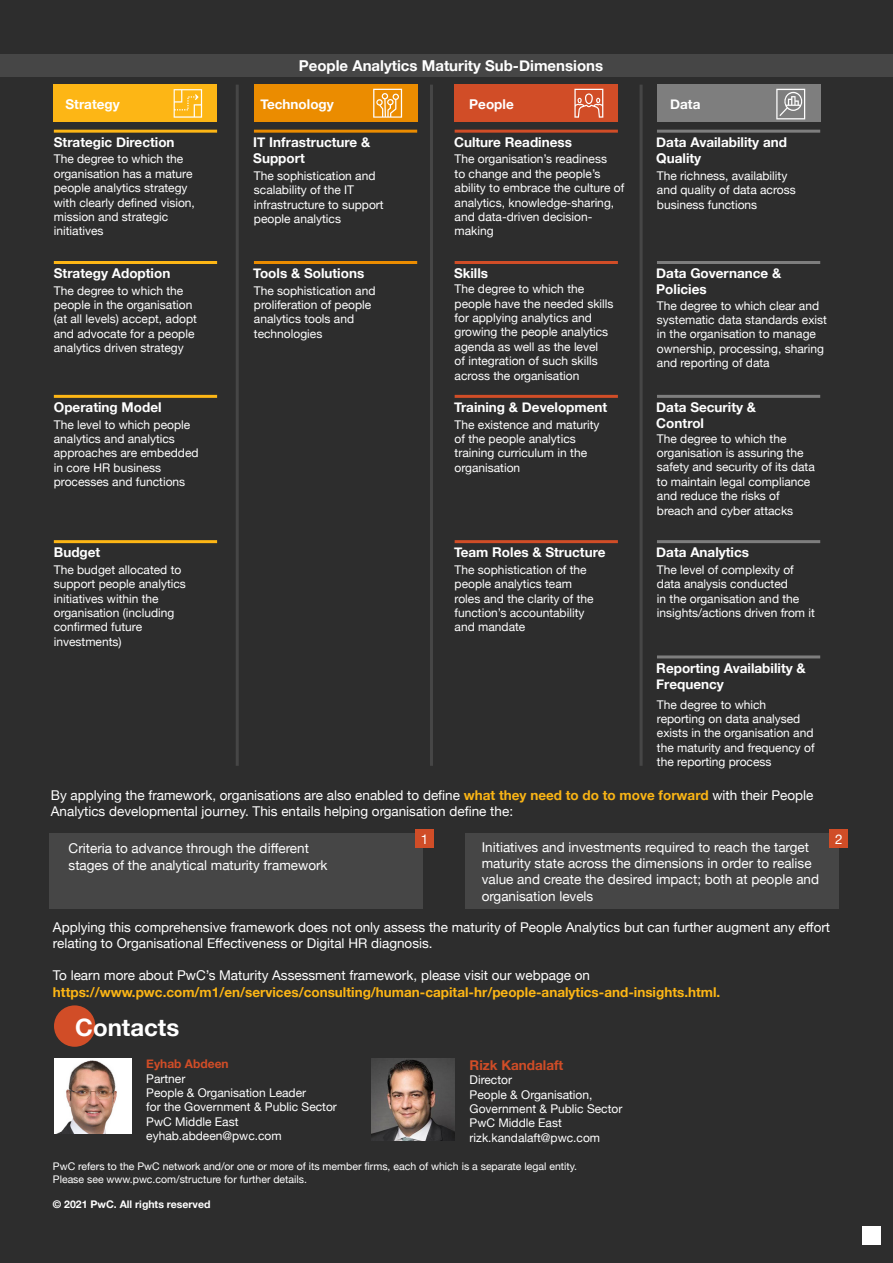
<style>
.page{position:relative;width:893px;height:1263px;background:#2d2d2d}
.page>*{position:absolute;margin:0;border:0;box-sizing:border-box;transform-origin:0 0}
.t1{font:700 24px "Helvetica Neue";color:#fff}
.t2{font:700 15px "Helvetica Neue";color:#fff}
.t3{font:13.5px/16.2px "Helvetica Neue";color:#fff}
.t4{font:700 13.5px/16.2px "Helvetica Neue";color:#fff}
.t5{font:700 13.5px "Helvetica Neue";color:#fdb615}
.t6{font:700 13.5px "Helvetica Neue";color:#d04d27}
.t7{font:12px/14.4px "Helvetica Neue";color:#fff}
.t8{font:700 12px "Helvetica Neue";color:#d04d27}
.t9{font:10.5px "Helvetica Neue";color:#fff}
.t10{font:700 10.5px "Helvetica Neue";color:#fff}
.s1{font-weight:700;color:#fbb515}
</style>
<div class="page">
<div style="left:862px;top:1226px;width:19px;height:18px;background:#fff"></div>
<div style="left:49px;top:833px;width:374px;height:76px;background:#464646"></div>
<div style="left:465px;top:833px;width:374px;height:76px;background:#464646"></div>
<div style="left:829px;top:829px;width:19px;height:19px;background:#d04d27"></div>
<div style="left:415px;top:829px;width:18px;height:19px;background:#d04d27"></div>
<div style="left:54px;top:1005px;width:41px;height:42px;background:#d14d27;border-radius:50%"></div>
<hr style="left:236px;top:85px;width:3px;height:681px;background:#464646">
<hr style="left:430px;top:85px;width:3px;height:681px;background:#464646">
<hr style="left:640px;top:85px;width:3px;height:681px;background:#464646">
<div style="left:254px;top:85px;width:163px;height:37px;background:#eb8c00"></div>
<hr style="left:254px;top:130px;width:163px;height:3px;background:#eb8c00">
<hr style="left:254px;top:261px;width:163px;height:3px;background:#eb8c00">
<div style="left:657px;top:85px;width:163px;height:37px;background:#7e7e7e"></div>
<hr style="left:657px;top:130px;width:163px;height:3px;background:#7e7e7e">
<hr style="left:657px;top:655px;width:163px;height:3px;background:#7e7e7e">
<hr style="left:657px;top:261px;width:163px;height:3px;background:#7e7e7e">
<hr style="left:657px;top:395px;width:163px;height:3px;background:#7e7e7e">
<hr style="left:657px;top:540px;width:163px;height:3px;background:#7e7e7e">
<div style="left:455px;top:85px;width:163px;height:37px;background:#d14d27"></div>
<hr style="left:455px;top:130px;width:163px;height:3px;background:#d14d27">
<hr style="left:455px;top:261px;width:163px;height:3px;background:#d14d27">
<hr style="left:455px;top:395px;width:163px;height:3px;background:#d14d27">
<hr style="left:455px;top:540px;width:163px;height:3px;background:#d14d27">
<div style="left:54px;top:85px;width:163px;height:37px;background:#fdb615"></div>
<hr style="left:54px;top:130px;width:163px;height:3px;background:#fdb615">
<hr style="left:54px;top:261px;width:163px;height:3px;background:#fdb615">
<hr style="left:54px;top:395px;width:163px;height:3px;background:#fdb615">
<hr style="left:54px;top:540px;width:163px;height:3px;background:#fdb615">
<img style="left:54px;top:1058px;width:77px;height:76px">
<img style="left:371px;top:1058px;width:83px;height:82px">
<div style="left:0;top:54px;width:893px;height:23px;background:#464646"></div>
<svg style="left:373px;top:89px;width:29px;height:29px"></svg>
<svg style="left:574px;top:89px;width:29px;height:29px"></svg>
<svg style="left:776px;top:89px;width:29px;height:30px"></svg>
<svg style="left:174px;top:89px;width:28px;height:29px"></svg>
<p class="t2" style="left:299px;top:53px;width:306px">People Analytics Maturity Sub-Dimensions</p>
<p class="t4" style="left:65px;top:96px;width:56px">Strategy</p>
<p class="t4" style="left:54px;top:134px;width:122px">Strategic Direction</p>
<p class="t7" style="left:54px;top:152px;width:143px">The degree to which the organisation has a mature people analytics strategy with clearly defined vision, mission and strategic initiatives</p>
<p class="t4" style="left:260px;top:96px;width:75px">Technology</p>
<p class="t4" style="left:253px;top:134px;width:118px">IT Infrastructure &amp;<br>Support</p>
<p class="t7" style="left:254px;top:169px;width:131px">The sophistication and scalability of the IT infrastructure to support people analytics</p>
<p class="t4" style="left:469px;top:96px;width:46px">People</p>
<p class="t4" style="left:454px;top:134px;width:119px">Culture Readiness</p>
<p class="t7" style="left:455px;top:152px;width:171px">The organisation’s readiness<br>to change and the people’s ability to embrace the culture of analytics, knowledge-sharing, and data-driven decision&shy;making</p>
<p class="t4" style="left:670px;top:96px;width:32px">Data</p>
<p class="t4" style="left:656px;top:134px;width:132px">Data Availability and<br>Quality</p>
<p class="t7" style="left:657px;top:169px;width:140px">The richness, availability and quality of data across business functions</p>
<p class="t4" style="left:54px;top:265px;width:118px">Strategy Adoption</p>
<p class="t7" style="left:54px;top:284px;width:145px">The degree to which the people in the organisation (at all levels) accept, adopt and advocate for a people analytics driven strategy</p>
<p class="t4" style="left:253px;top:265px;width:112px">Tools &amp; Solutions</p>
<p class="t7" style="left:254px;top:284px;width:123px">The sophistication and proliferation of people analytics tools and technologies</p>
<p class="t4" style="left:454px;top:265px;width:36px">Skills</p>
<p class="t7" style="left:455px;top:282px;width:160px">The degree to which the people have the needed skills for applying analytics and growing the people analytics agenda as well as the level<br>of integration of such skills across the organisation</p>
<p class="t4" style="left:656px;top:265px;width:127px">Data Governance &amp;<br>Policies</p>
<p class="t7" style="left:657px;top:299px;width:172px">The degree to which clear and systematic data standards exist in the organisation to manage ownership, processing, sharing and reporting of data</p>
<p class="t4" style="left:54px;top:399px;width:109px">Operating Model</p>
<p class="t7" style="left:54px;top:418px;width:146px">The level to which people analytics and analytics approaches are embedded in core HR business processes and functions</p>
<p class="t4" style="left:454px;top:399px;width:155px">Training &amp; Development</p>
<p class="t7" style="left:455px;top:418px;width:146px">The existence and maturity of the people analytics training curriculum in the organisation</p>
<p class="t4" style="left:656px;top:399px;width:101px">Data Security &amp;<br>Control</p>
<p class="t7" style="left:657px;top:432px;width:159px">The degree to which the organisation is assuring the safety and security of its data to maintain legal compliance and reduce the risks of breach and cyber attacks</p>
<p class="t4" style="left:54px;top:545px;width:48px">Budget</p>
<p class="t4" style="left:454px;top:545px;width:153px">Team Roles &amp; Structure</p>
<p class="t4" style="left:656px;top:545px;width:94px">Data Analytics</p>
<p class="t7" style="left:54px;top:563px;width:134px">The budget allocated to support people analytics initiatives within the organisation (including confirmed future investments)</p>
<p class="t7" style="left:455px;top:563px;width:140px">The sophistication of the people analytics team roles and the clarity of the function’s accountability and mandate</p>
<p class="t7" style="left:657px;top:563px;width:160px">The level of complexity of data analysis conducted<br>in the organisation and the insights/actions driven from it</p>
<p class="t4" style="left:656px;top:660px;width:151px">Reporting Availability &amp;<br>Frequency</p>
<p class="t7" style="left:657px;top:698px;width:159px">The degree to which reporting on data analysed exists in the organisation and the maturity and frequency of the reporting process</p>
<p class="t3" style="left:51px;top:788px;width:764px">By applying the framework, organisations are also enabled to define <span class="s1">what they need to do to move forward</span> with their People<br>Analytics developmental journey. This entails helping organisation define the:</p>
<p class="t3" style="left:69px;top:841px;width:242px">Criteria to advance through the different</p>
<p class="t3" style="left:69px;top:857px;width:261px">stages of the analytical maturity framework</p>
<p class="t3" style="left:421px;top:831px;width:9px">1</p>
<p class="t3" style="left:835px;top:831px;width:9px">2</p>
<p class="t3" style="left:482px;top:840px;width:339px">Initiatives and investments required to reach the target maturity state across the dimensions in order to realise value and create the desired impact; both at people and organisation levels</p>
<p class="t3" style="left:53px;top:919px;width:779px">Applying this comprehensive framework does not only assess the maturity of People Analytics but can further augment any effort relating to Organisational Effectiveness or Digital HR diagnosis.</p>
<p class="t3" style="left:53px;top:968px;width:539px">To learn more about PwC’s Maturity Assessment framework, please visit our webpage on</p>
<p class="t5" style="left:53px;top:981px;width:669px">https://www.pwc.com/m1/en/services/consulting/human-capital-hr/people-analytics-and-insights.html.</p>
<p class="t1" style="left:75px;top:1009px;width:106px">Contacts</p>
<p class="t8" style="left:146px;top:1054px;width:84px">Eyhab Abdeen</p>
<p class="t7" style="left:146px;top:1072px;width:41px">Partner</p>
<p class="t7" style="left:146px;top:1086px;width:161px">People &amp; Organisation Leader</p>
<p class="t7" style="left:146px;top:1101px;width:192px">for the Government &amp; Public Sector</p>
<p class="t7" style="left:146px;top:1115px;width:94px">PwC Middle East</p>
<p class="t7" style="left:146px;top:1129px;width:137px">eyhab.abdeen@pwc.com</p>
<p class="t6" style="left:470px;top:1054px;width:95px">Rizk Kandalaft</p>
<p class="t7" style="left:470px;top:1073px;width:44px">Director</p>
<p class="t7" style="left:470px;top:1088px;width:124px">People &amp; Organisation,</p>
<p class="t7" style="left:470px;top:1102px;width:154px">Government &amp; Public Sector</p>
<p class="t7" style="left:470px;top:1116px;width:94px">PwC Middle East</p>
<p class="t7" style="left:470px;top:1131px;width:132px">rizk.kandalaft@pwc.com</p>
<p class="t9" style="left:53px;top:1159px;width:526px">PwC refers to the PwC network and/or one or more of its member firms, each of which is a separate legal entity.</p>
<p class="t9" style="left:53px;top:1171px;width:256px">Please see www.pwc.com/structure for further details.</p>
<p class="t10" style="left:53px;top:1196px;width:159px">© 2021 PwC. All rights reserved</p>
</div>
